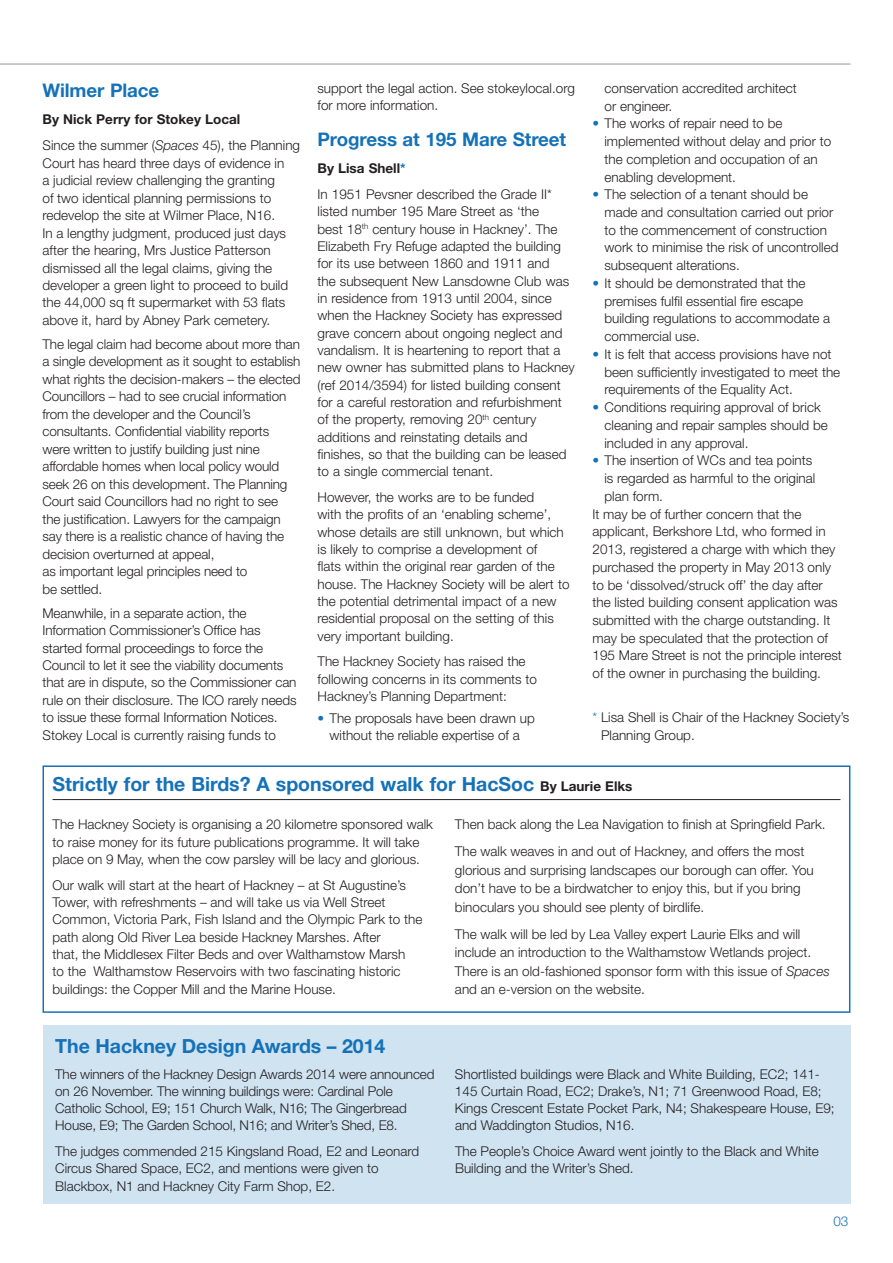
<style>
.page{position:relative;width:893px;height:1263px;background:#fff}
.page>*{position:absolute;margin:0;border:0;box-sizing:border-box;transform-origin:0 0}
.rule_head{font:700 19.5px "Helvetica Neue LT";color:#1572b8}
.building_watch_title{font:700 18.75px "Helvetica Neue LT";letter-spacing:-.005em;color:#1572b8}
.authors{font:300 13.5px/17.2px "Helvetica Neue LT";color:#231f20}
.authors-2{font:700 13.5px "Helvetica Neue LT";color:#231f20}
.t1{font:300 13.5px "Helvetica Neue LT";color:#1572b8}
.s1{font-style:italic}
.s2{color:#1572b8}
.s3{font-size:13.5px;color:#231f20}
</style>
<div class="page">
<div style="left:43px;top:1025px;width:807px;height:178px;background:#d0e3f1"></div>
<hr style="left:53px;top:799px;width:787px;height:1px;background:#231f20">
<div style="left:43px;top:765px;width:807px;height:248px;border:2px solid #1572b8"></div>
<hr style="left:0;top:64px;width:850px;height:1px;background:#939598">
<p class="building_watch_title" style="left:43px;top:79px;width:118px">Wilmer Place</p>
<p class="authors-2" style="left:43px;top:111px;width:199px">By Nick Perry for Stokey Local</p>
<p class="authors" style="left:43px;top:136px;width:259px">Since the summer (<span class="s1">Spaces</span> 45), the Planning Court has heard three days of evidence in<br>a judicial review challenging the granting<br>of two identical planning permissions to redevelop the site at Wilmer Place, N16.<br>In a lengthy judgment, produced just days after the hearing, Mrs Justice Patterson dismissed all the legal claims, giving the developer a green light to proceed to build the 44,000 sq ft supermarket with 53 flats above it, hard by Abney Park cemetery.</p>
<p class="authors" style="left:43px;top:335px;width:259px">The legal claim had become about more than a single development as it sought to establish what rights the decision-makers – the elected Councillors – had to see crucial information from the developer and the Council’s consultants. Confidential viability reports<br>were written to justify building just nine affordable homes when local policy would seek 26 on this development. The Planning Court said Councillors had no right to see<br>the justification. Lawyers for the campaign say there is a realistic chance of having the decision overturned at appeal,<br>as important legal principles need to<br>be settled.</p>
<p class="authors" style="left:43px;top:604px;width:256px">Meanwhile, in a separate action, the Information Commissioner’s Office has started formal proceedings to force the Council to let it see the viability documents that are in dispute, so the Commissioner can rule on their disclosure. The ICO rarely needs to issue these formal Information Notices.<br>Stokey Local is currently raising funds to</p>
<p class="authors" style="left:317px;top:79px;width:259px">support the legal action. See stokeylocal.org for more information.</p>
<p class="building_watch_title" style="left:317px;top:128px;width:250px">Progress at 195 Mare Street</p>
<p class="authors-2" style="left:317px;top:160px;width:90px">By Lisa Shell<span class="s2">*</span></p>
<p class="authors" style="left:317px;top:185px;width:259px">In 1951 Pevsner described the Grade II* listed number 195 Mare Street as ‘the<br>best 18<sup>th</sup> century house in Hackney’. The Elizabeth Fry Refuge adapted the building for its use between 1860 and 1911 and<br>the subsequent New Lansdowne Club was in residence from 1913 until 2004, since when the Hackney Society has expressed grave concern about ongoing neglect and vandalism. It is heartening to report that a new owner has submitted plans to Hackney (ref 2014/3594) for listed building consent for a careful restoration and refurbishment of the property, removing 20<sup>th</sup> century additions and reinstating details and finishes, so that the building can be leased to a single commercial tenant.</p>
<p class="authors" style="left:317px;top:488px;width:253px">However, the works are to be funded<br>with the profits of an ‘enabling scheme’, whose details are still unknown, but which is likely to comprise a development of<br>flats within the original rear garden of the house. The Hackney Society will be alert to the potential detrimental impact of a new residential proposal on the setting of this very important building.</p>
<p class="authors" style="left:317px;top:653px;width:221px">The Hackney Society has raised the following concerns in its comments to<br>Hackney’s Planning Department:</p>
<p class="authors" style="left:317px;top:709px;width:219px;text-align:center"><span class="s2">•</span> The proposals have been drawn up without the reliable expertise of a</p>
<p class="authors" style="left:604px;top:79px;width:194px;line-height:17.7px">conservation accredited architect or engineer.</p>
<p class="authors" style="left:604px;top:114px;width:228px;line-height:17.7px;text-indent:-12px"><span class="s2">•</span> The works of repair need to be implemented without delay and prior to the completion and occupation of an enabling development.</p>
<p class="authors" style="left:604px;top:185px;width:236px;line-height:17.7px;text-indent:-12px"><span class="s2">•</span> The selection of a tenant should be made and consultation carried out prior to the commencement of construction work to minimise the risk of uncontrolled subsequent alterations.</p>
<p class="authors" style="left:604px;top:274px;width:227px;line-height:17.7px;text-indent:-12px"><span class="s2">•</span> It should be demonstrated that the premises fulfil essential fire escape building regulations to accommodate a commercial use.</p>
<p class="authors" style="left:604px;top:345px;width:237px;line-height:17.7px;text-indent:-12px"><span class="s2">•</span> It is felt that access provisions have not been sufficiently investigated to meet the requirements of the Equality Act.</p>
<p class="authors" style="left:604px;top:398px;width:225px;line-height:17.7px;text-indent:-12px"><span class="s2">•</span> Conditions requiring approval of brick cleaning and repair samples should be included in any approval.</p>
<p class="authors" style="left:604px;top:451px;width:212px;line-height:17.7px;text-indent:-12px"><span class="s2">•</span> The insertion of WCs and tea points is regarded as harmful to the original plan form.</p>
<p class="authors" style="left:592px;top:505px;width:251px;line-height:17.7px">It may be of further concern that the applicant, Berkshore Ltd, who formed in 2013, registered a charge with which they purchased the property in May 2013 only to be ‘dissolved/struck off’ the day after the listed building consent application was submitted with the charge outstanding. It may be speculated that the protection of 195 Mare Street is not the principle interest of the owner in purchasing the building.</p>
<p class="authors" style="left:601px;top:708px;width:250px;line-height:17.7px;text-indent:-9px"><span class="s2">*</span> Lisa Shell is Chair of the Hackney Society’s<br>Planning Group.</p>
<p class="rule_head" style="left:53px;top:772px;width:581px">Strictly for the Birds? A sponsored walk for HacSoc <span class="s3">By Laurie Elks</span></p>
<p class="authors" style="left:53px;top:815px;width:382px">The Hackney Society is organising a 20 kilometre sponsored walk to raise money for its future publications programme. It will take place on 9 May, when the cow parsley will be lacy and glorious.</p>
<p class="authors" style="left:53px;top:876px;width:371px">Our walk will start at the heart of Hackney – at St Augustine’s Tower, with refreshments – and will take us via Well Street Common, Victoria Park, Fish Island and the Olympic Park to the path along Old River Lea beside Hackney Marshes. After<br>that, the Middlesex Filter Beds and over Walthamstow Marsh<br>to the Walthamstow Reservoirs with two fascinating historic buildings: the Copper Mill and the Marine House.</p>
<p class="authors" style="left:455px;top:815px;width:372px">Then back along the Lea Navigation to finish at Springfield Park.</p>
<p class="authors" style="left:455px;top:842px;width:360px;line-height:18.5px">The walk weaves in and out of Hackney, and offers the most glorious and surprising landscapes our borough can offer. You don’t have to be a birdwatcher to enjoy this, but if you bring binoculars you should see plenty of birdlife.</p>
<p class="authors" style="left:455px;top:924px;width:376px;line-height:18.5px">The walk will be led by Lea Valley expert Laurie Elks and will include an introduction to the Walthamstow Wetlands project.<br>There is an old-fashioned sponsor form with this issue of <span class="s1">Spaces </span>and an e-version on the website.</p>
<p class="rule_head" style="left:55px;top:1034px;width:332px">The Hackney Design Awards – 2014</p>
<p class="authors" style="left:55px;top:1065px;width:381px">The winners of the Hackney Design Awards 2014 were announced on 26 November. The winning buildings were: Cardinal Pole Catholic School, E9; 151 Church Walk, N16; The Gingerbread House, E9; The Garden School, N16; and Writer’s Shed, E8.</p>
<p class="authors" style="left:55px;top:1142px;width:365px">The judges commended 215 Kingsland Road, E2 and Leonard<br>Circus Shared Space, EC2, and mentions were given to<br>Blackbox, N1 and Hackney City Farm Shop, E2.</p>
<p class="authors" style="left:455px;top:1065px;width:381px">Shortlisted buildings were Black and White Building, EC2; 141- 145 Curtain Road, EC2; Drake’s, N1; 71 Greenwood Road, E8; Kings Crescent Estate Pocket Park, N4; Shakespeare House, E9; and Waddington Studios, N16.</p>
<p class="authors" style="left:455px;top:1142px;width:365px">The People’s Choice Award went jointly to the Black and White<br>Building and the Writer’s Shed.</p>
<p class="t1" style="left:833px;top:1213px;width:17px">03</p>
</div>
